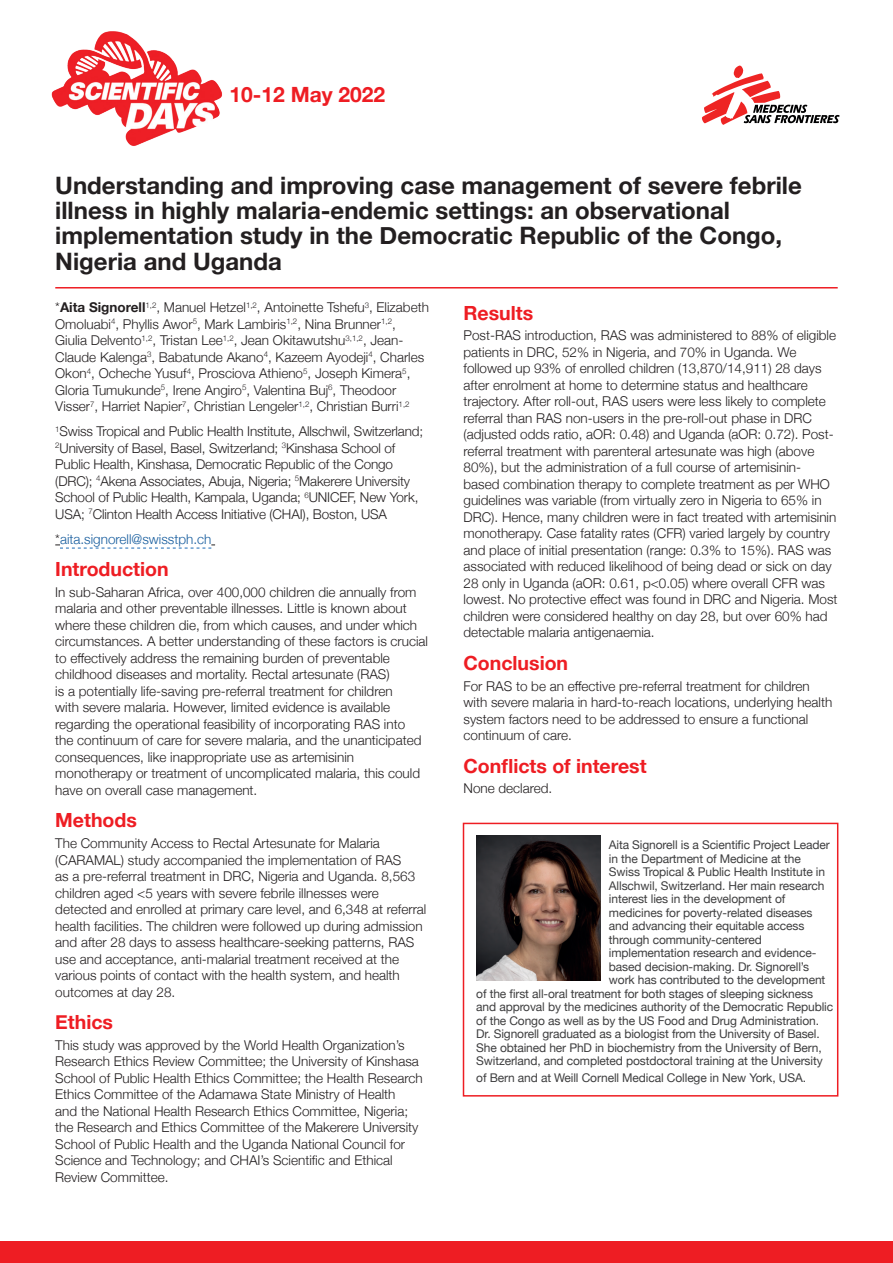
<style>
.page{position:relative;width:893px;height:1263px;background:#fff}
.page>*{position:absolute;margin:0;border:0;box-sizing:border-box;transform-origin:0 0}
.t1{font:700 24px/25.5px "Helvetica Neue";color:#231f20}
.t2{font:700 21px "Helvetica Neue";color:#ee1d23}
.t3{font:700 19.5px "Helvetica Neue";color:#ee1d23}
.t4{font:300 13.5px/16.5px "Helvetica Neue";color:#231f20}
.t5{font:300 13.5px "Helvetica Neue";color:#175d9e}
.t6{font:12px "Helvetica Neue";letter-spacing:-.01em;color:#3e3e3f}
.s1{font-weight:700}
.s2{color:#231f20}
</style>
<div class="page">
<img style="left:51px;top:31px;width:171px;height:115px">
<svg style="left:702px;top:66px;width:137px;height:59px"></svg>
<div style="left:0;top:1242px;width:893px;height:21px;background:#ee1d23"></div>
<hr style="left:55px;top:287px;width:783px;height:1px;background:#ee1d23">
<svg style="left:55px;top:545px;width:160px;height:4px"></svg>
<div style="left:463px;top:823px;width:375px;height:273px;border:2px solid #ee1d23"></div>
<img style="left:476px;top:836px;width:124px;height:144px">
<h2 class="t2" style="left:230px;top:78px;width:157px">10-12 May 2022</h2>
<h1 class="t1" style="left:55px;top:173px;width:748px">Understanding and improving case management of severe febrile illness in highly malaria-endemic settings: an observational implementation study in the Democratic Republic of the Congo, Nigeria and Uganda</h1>
<p class="t4" style="left:55px;top:298px;width:375px">*<span class="s1">Aita Signorell</span><sup>1,2</sup>, Manuel Hetzel<sup>1,2</sup>, Antoinette Tshefu<sup>3</sup>, Elizabeth Omoluabi<sup>4</sup>, Phyllis Awor<sup>5</sup>, Mark Lambiris<sup>1,2</sup>, Nina Brunner<sup>1,2</sup>, Giulia Delvento<sup>1,2</sup>, Tristan Lee<sup>1,2</sup>, Jean Okitawutshu<sup>3,1,2</sup>, Jean-Claude Kalenga<sup>3</sup>, Babatunde Akano<sup>4</sup>, Kazeem Ayodeji<sup>4</sup>, Charles Okon<sup>4</sup>, Ocheche Yusuf<sup>4</sup>, Prosciova Athieno<sup>5</sup>, Joseph Kimera<sup>5</sup>, Gloria Tumukunde<sup>5</sup>, Irene Angiro<sup>5</sup>, Valentina Buj<sup>6</sup>, Theodoor Visser<sup>7</sup>, Harriet Napier<sup>7</sup>, Christian Lengeler<sup>1,2</sup>, Christian Burri<sup>1,2</sup></p>
<p class="t4" style="left:55px;top:422px;width:369px"><sup>1</sup>Swiss Tropical and Public Health Institute, Allschwil, Switzerland; <sup>2</sup>University of Basel, Basel, Switzerland; <sup>3</sup>Kinshasa School of Public Health, Kinshasa, Democratic Republic of the Congo (DRC); <sup>4</sup>Akena Associates, Abuja, Nigeria; <sup>5</sup>Makerere University School of Public Health, Kampala, Uganda; <sup>6</sup>UNICEF, New York, USA; <sup>7</sup>Clinton Health Access Initiative (CHAI), Boston, USA</p>
<p class="t5" style="left:55px;top:528px;width:158px"><span class="s2">*</span>aita.signorell@swisstph.ch</p>
<h3 class="t3" style="left:55px;top:554px;width:115px">Introduction</h3>
<p class="t4" style="left:55px;top:583px;width:374px">In sub-Saharan Africa, over 400,000 children die annually from malaria and other preventable illnesses. Little is known about where these children die, from which causes, and under which circumstances. A better understanding of these factors is crucial to effectively address the remaining burden of preventable childhood diseases and mortality. Rectal artesunate (RAS)<br>is a potentially life-saving pre-referral treatment for children<br>with severe malaria. However, limited evidence is available regarding the operational feasibility of incorporating RAS into<br>the continuum of care for severe malaria, and the unanticipated consequences, like inappropriate use as artemisinin monotherapy or treatment of uncomplicated malaria, this could have on overall case management.</p>
<h3 class="t3" style="left:55px;top:805px;width:83px">Methods</h3>
<p class="t4" style="left:55px;top:834px;width:373px">The Community Access to Rectal Artesunate for Malaria (CARAMAL) study accompanied the implementation of RAS<br>as a pre-referral treatment in DRC, Nigeria and Uganda. 8,563 children aged &lt;5 years with severe febrile illnesses were detected and enrolled at primary care level, and 6,348 at referral health facilities. The children were followed up during admission and after 28 days to assess healthcare-seeking patterns, RAS use and acceptance, anti-malarial treatment received at the various points of contact with the health system, and health outcomes at day 28.</p>
<h3 class="t3" style="left:55px;top:1007px;width:59px">Ethics</h3>
<p class="t4" style="left:55px;top:1036px;width:369px">This study was approved by the World Health Organization’s Research Ethics Review Committee; the University of Kinshasa School of Public Health Ethics Committee; the Health Research Ethics Committee of the Adamawa State Ministry of Health<br>and the National Health Research Ethics Committee, Nigeria; the Research and Ethics Committee of the Makerere University School of Public Health and the Uganda National Council for Science and Technology; and CHAI’s Scientific and Ethical Review Committee.</p>
<h3 class="t3" style="left:463px;top:297px;width:71px">Results</h3>
<p class="t4" style="left:463px;top:326px;width:375px">Post-RAS introduction, RAS was administered to 88% of eligible patients in DRC, 52% in Nigeria, and 70% in Uganda. We followed up 93% of enrolled children (13,870/14,911) 28 days after enrolment at home to determine status and healthcare trajectory. After roll-out, RAS users were less likely to complete referral than RAS non-users in the pre-roll-out phase in DRC (adjusted odds ratio, aOR: 0.48) and Uganda (aOR: 0.72). Post&shy;referral treatment with parenteral artesunate was high (above 80%), but the administration of a full course of artemisinin&shy;based combination therapy to complete treatment as per WHO guidelines was variable (from virtually zero in Nigeria to 65% in DRC). Hence, many children were in fact treated with artemisinin monotherapy. Case fatality rates (CFR) varied largely by country and place of initial presentation (range: 0.3% to 15%). RAS was associated with reduced likelihood of being dead or sick on day 28 only in Uganda (aOR: 0.61, p&lt;0.05) where overall CFR was lowest. No protective effect was found in DRC and Nigeria. Most children were considered healthy on day 28, but over 60% had detectable malaria antigenaemia.</p>
<h3 class="t3" style="left:463px;top:647px;width:106px">Conclusion</h3>
<p class="t4" style="left:463px;top:676px;width:370px">For RAS to be an effective pre-referral treatment for children with severe malaria in hard-to-reach locations, underlying health system factors need to be addressed to ensure a functional continuum of care.</p>
<h3 class="t3" style="left:463px;top:750px;width:185px">Conflicts of interest</h3>
<p class="t4" style="left:463px;top:779px;width:90px">None declared.</p>
<p class="t6" style="left:609px;top:836px;width:223px">Aita Signorell is a Scientific Project Leader</p>
<p class="t6" style="left:609px;top:850px;width:193px">in the Department of Medicine at the</p>
<p class="t6" style="left:609px;top:863px;width:218px">Swiss Tropical &amp; Public Health Institute in</p>
<p class="t6" style="left:609px;top:877px;width:217px">Allschwil, Switzerland. Her main research</p>
<p class="t6" style="left:609px;top:890px;width:178px">interest lies in the development of</p>
<p class="t6" style="left:609px;top:904px;width:205px">medicines for poverty-related diseases</p>
<p class="t6" style="left:609px;top:917px;width:197px">and advancing their equitable access</p>
<p class="t6" style="left:609px;top:931px;width:155px">through community-centered</p>
<p class="t6" style="left:609px;top:944px;width:209px">implementation research and evidence-</p>
<p class="t6" style="left:609px;top:958px;width:202px">based decision-making. Dr. Signorell’s</p>
<p class="t6" style="left:609px;top:971px;width:218px">work has contributed to the development</p>
<p class="t6" style="left:476px;top:985px;width:338px">of the first all-oral treatment for both stages of sleeping sickness</p>
<p class="t6" style="left:476px;top:998px;width:358px">and approval by the medicines authority of the Democratic Republic</p>
<p class="t6" style="left:476px;top:1012px;width:344px">of the Congo as well as by the US Food and Drug Administration.</p>
<p class="t6" style="left:476px;top:1025px;width:345px">Dr. Signorell graduated as a biologist from the University of Basel.</p>
<p class="t6" style="left:476px;top:1039px;width:347px">She obtained her PhD in biochemistry from the University of Bern,</p>
<p class="t6" style="left:476px;top:1052px;width:348px">Switzerland, and completed postdoctoral training at the University</p>
<p class="t6" style="left:476px;top:1069px;width:331px">of Bern and at Weill Cornell Medical College in New York, USA.</p>
</div>
